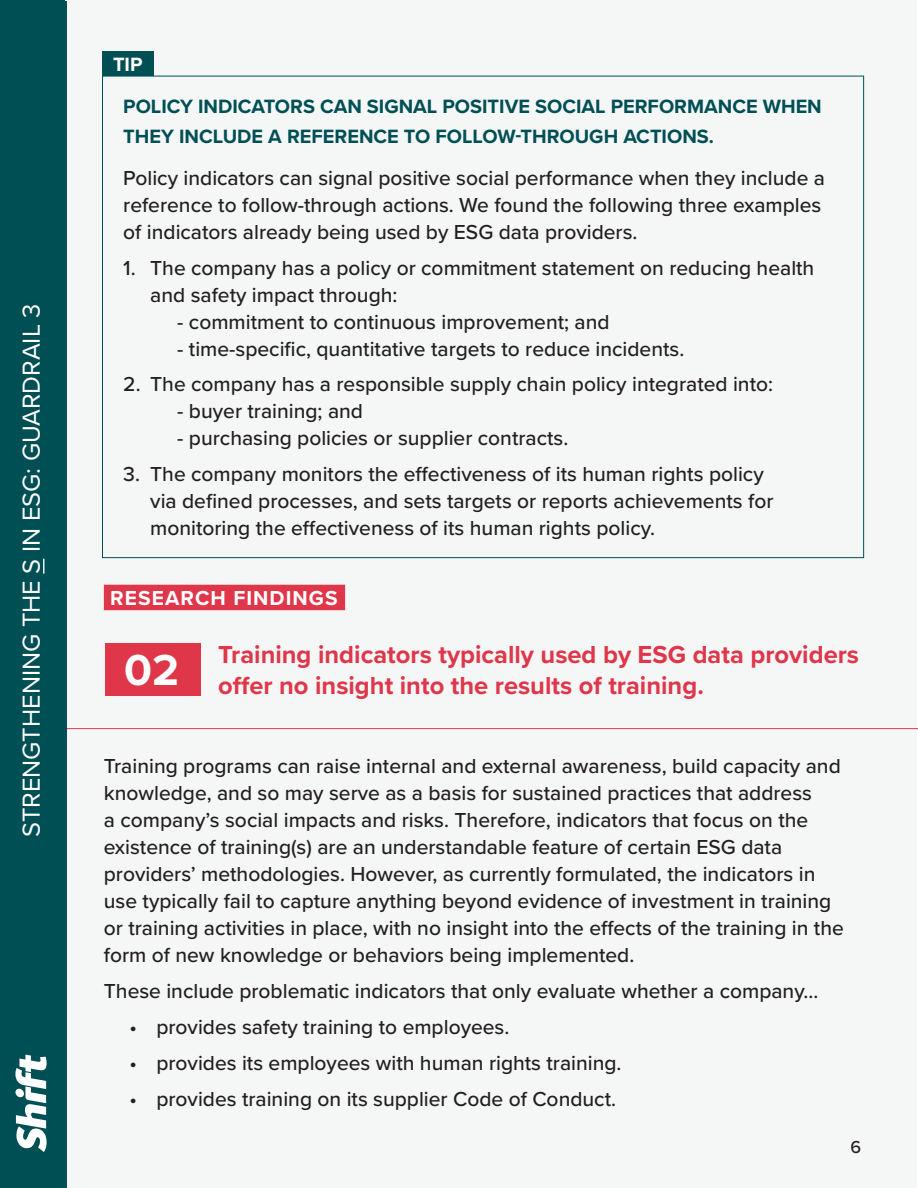
<style>
.page{position:relative;width:918px;height:1188px;background:#fff}
.page>*{position:absolute;margin:0;border:0;box-sizing:border-box;transform-origin:0 0}
.t1{font:700 45px "Proxima Nova";color:#fff}
.t2{font:700 25.5px "Proxima Nova";color:#e0364a}
.t3{font:25.5px "Proxima Nova";color:#fff}
.Body_text{font:500 21px/27px "Proxima Nova";color:#231f20}
.t4{font:700 21px "Proxima Nova";letter-spacing:.05em;color:#fff}
.Body_text-2{font:700 19.95px/30px "Proxima Nova";color:#004f55}
.Body_Text{font:700 19.95px "Proxima Nova";color:#fff}
.t5{font:500 18px "Proxima Nova";color:#231f20}
</style>
<div class="page">
<div style="left:10px;top:0;width:907px;height:1188px;background:#f5f7f7"></div>
<div style="left:0;top:0;width:65px;height:1188px;background:#004f55"></div>
<svg style="left:43px;top:559px;width:1px;height:15px"></svg>
<svg style="left:15px;top:1055px;width:32px;height:97px"></svg>
<div style="left:102px;top:51px;width:52px;height:24px;background:#004f54"></div>
<hr style="left:67px;top:728px;width:851px;height:1px;background:#e0364a">
<div style="left:104px;top:585px;width:241px;height:25px;background:#e0364a"></div>
<div style="left:105px;top:644px;width:95px;height:52px;background:#e0364a"></div>
<div style="left:53px;top:1px;width:14px;height:1186px;background:#004f55"></div>
<p class="t3" style="left:12px;top:837px;width:535px;rotate:-90deg">STRENGTHENING THE S IN ESG: GUARDRAIL 3</p>
<p class="Body_Text" style="left:113px;top:49px;width:31px">TIP</p>
<p class="Body_text-2" style="left:123px;top:91px;width:700px">POLICY INDICATORS CAN SIGNAL POSITIVE SOCIAL PERFORMANCE WHEN<br>THEY INCLUDE A REFERENCE TO FOLLOW-THROUGH ACTIONS.</p>
<p class="Body_text" style="left:123px;top:164px;width:703px">Policy indicators can signal positive social performance when they include a reference to follow-through actions. We found the following three examples of indicators already being used by ESG data providers.</p>
<p class="Body_text" style="left:150px;top:254px;width:666px;text-indent:-27px">1. The company has a policy or commitment statement on reducing health and safety impact through:</p>
<p class="Body_text" style="left:177px;top:308px;width:434px">- commitment to continuous improvement; and</p>
<p class="Body_text" style="left:177px;top:335px;width:509px">- time-specific, quantitative targets to reduce incidents.</p>
<p class="Body_text" style="left:123px;top:370px;width:651px">2. The company has a responsible supply chain policy integrated into:</p>
<p class="Body_text" style="left:177px;top:397px;width:187px">- buyer training; and</p>
<p class="Body_text" style="left:177px;top:424px;width:393px">- purchasing policies or supplier contracts.</p>
<p class="Body_text" style="left:150px;top:460px;width:625px;text-indent:-27px">3. The company monitors the effectiveness of its human rights policy via defined processes, and sets targets or reports achievements for monitoring the effectiveness of its human rights policy.</p>
<p class="t4" style="left:110px;top:582px;width:229px">RESEARCH FINDINGS</p>
<p class="t2" style="left:218px;top:635px;width:643px">Training indicators typically used by ESG data providers</p>
<p class="t1" style="left:124px;top:636px;width:56px">02</p>
<p class="t2" style="left:218px;top:667px;width:487px">offer no insight into the results of training.</p>
<p class="Body_text" style="left:104px;top:751px;width:742px">Training programs can raise internal and external awareness, build capacity and knowledge, and so may serve as a basis for sustained practices that address<br>a company’s social impacts and risks. Therefore, indicators that focus on the existence of training(s) are an understandable feature of certain ESG data providers’ methodologies. However, as currently formulated, the indicators in use typically fail to capture anything beyond evidence of investment in training or training activities in place, with no insight into the effects of the training in the form of new knowledge or behaviors being implemented.</p>
<p class="Body_text" style="left:104px;top:976px;width:716px">These include problematic indicators that only evaluate whether a company…</p>
<p class="Body_text" style="left:129px;top:1012px;width:382px">• provides safety training to employees.</p>
<p class="Body_text" style="left:129px;top:1048px;width:494px">• provides its employees with human rights training.</p>
<p class="Body_text" style="left:129px;top:1084px;width:488px">• provides training on its supplier Code of Conduct.</p>
<p class="t5" style="left:850px;top:1133px;width:12px">6</p>
</div>
